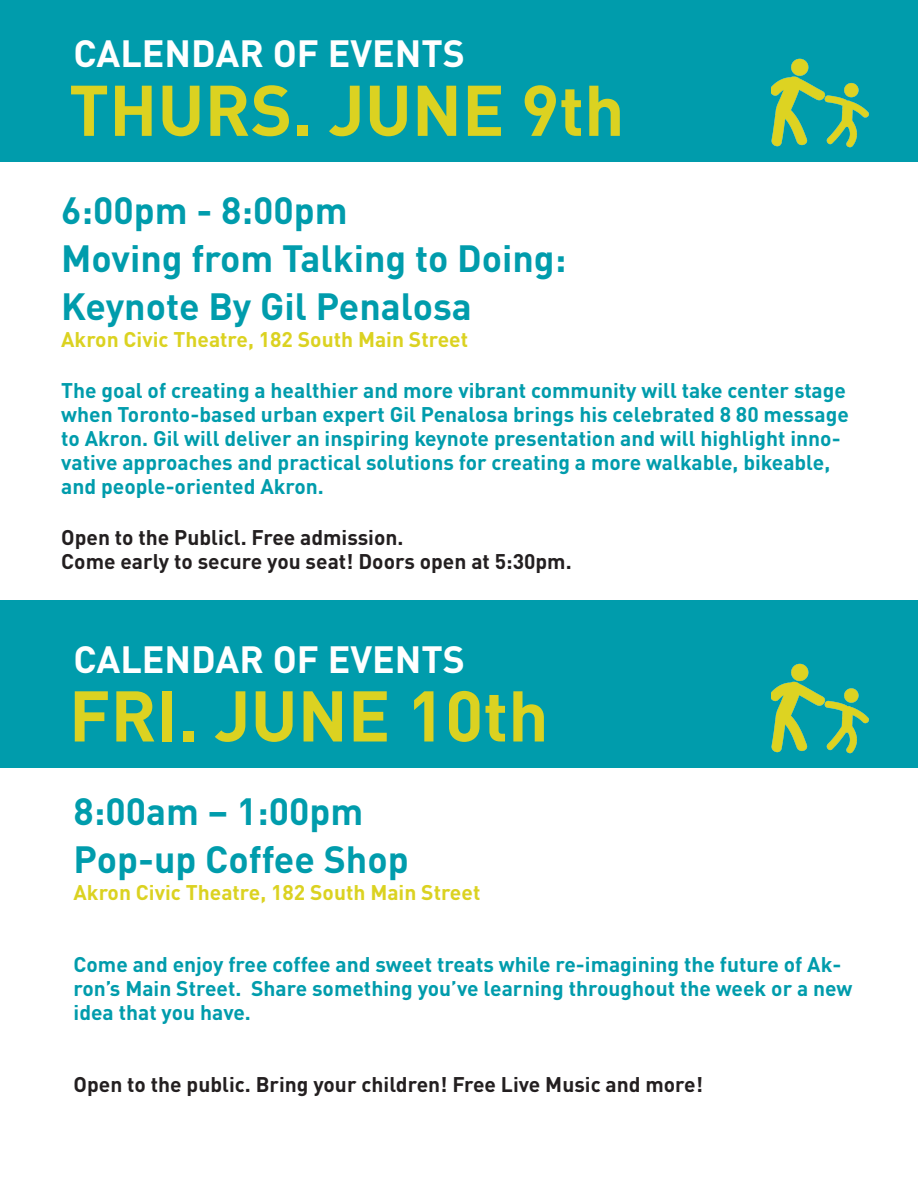
<style>
.page{position:relative;width:918px;height:1188px;background:#fff}
.page>*{position:absolute;margin:0;border:0;box-sizing:border-box;transform-origin:0 0}
.t1{font:700 70.5px "DINOT";color:#dbd221}
.t2{font:700 37.5px/48px "DINOT";color:#009cac}
.t3{font:700 37.5px "DINOT";color:#fff}
.t4{font:700 21px/24px "DINOT";color:#009cac}
.t5{font:700 21px/24px "DINOT";color:#231f20}
.t6{font:700 21px "DINOT";color:#dbd221}
</style>
<div class="page">
<div style="left:0;top:0;width:918px;height:162px;background:#009cac"></div>
<img style="left:771px;top:58px;width:97px;height:90px">
<div style="left:0;top:600px;width:918px;height:168px;background:#009cac"></div>
<img style="left:771px;top:663px;width:97px;height:91px">
<h2 class="t3" style="left:74px;top:29px;width:393px">CALENDAR OF EVENTS</h2>
<h1 class="t1" style="left:69px;top:64px;width:557px">THURS. JUNE 9th</h1>
<h2 class="t2" style="left:61px;top:185px;width:507px">6:00pm - 8:00pm<br>Moving from Talking to Doing:<br>Keynote By Gil Penalosa</h2>
<p class="t6" style="left:61px;top:325px;width:408px">Akron Civic Theatre, 182 South Main Street</p>
<p class="t4" style="left:61px;top:378px;width:789px">The goal of creating a healthier and more vibrant community will take center stage when Toronto-based urban expert Gil Penalosa brings his celebrated 8 80 message to Akron. Gil will deliver an inspiring keynote presentation and will highlight inno&shy;vative approaches and practical solutions for creating a more walkable, bikeable, and people-oriented Akron.</p>
<p class="t5" style="left:61px;top:525px;width:512px">Open to the Publicl. Free admission.<br>Come early to secure you seat! Doors open at 5:30pm.</p>
<h2 class="t3" style="left:74px;top:635px;width:393px">CALENDAR OF EVENTS</h2>
<h1 class="t1" style="left:69px;top:670px;width:481px">FRI. JUNE 10th</h1>
<h2 class="t2" style="left:74px;top:787px;width:337px">8:00am – 1:00pm<br>Pop-up Coffee Shop</h2>
<p class="t6" style="left:74px;top:879px;width:408px">Akron Civic Theatre, 182 South Main Street</p>
<p class="t4" style="left:74px;top:952px;width:780px">Come and enjoy free coffee and sweet treats while re-imagining the future of Ak&shy;ron’s Main Street. Share something you’ve learning throughout the week or a new idea that you have.</p>
<p class="t5" style="left:74px;top:1072px;width:631px">Open to the public. Bring your children! Free Live Music and more!</p>
</div>
